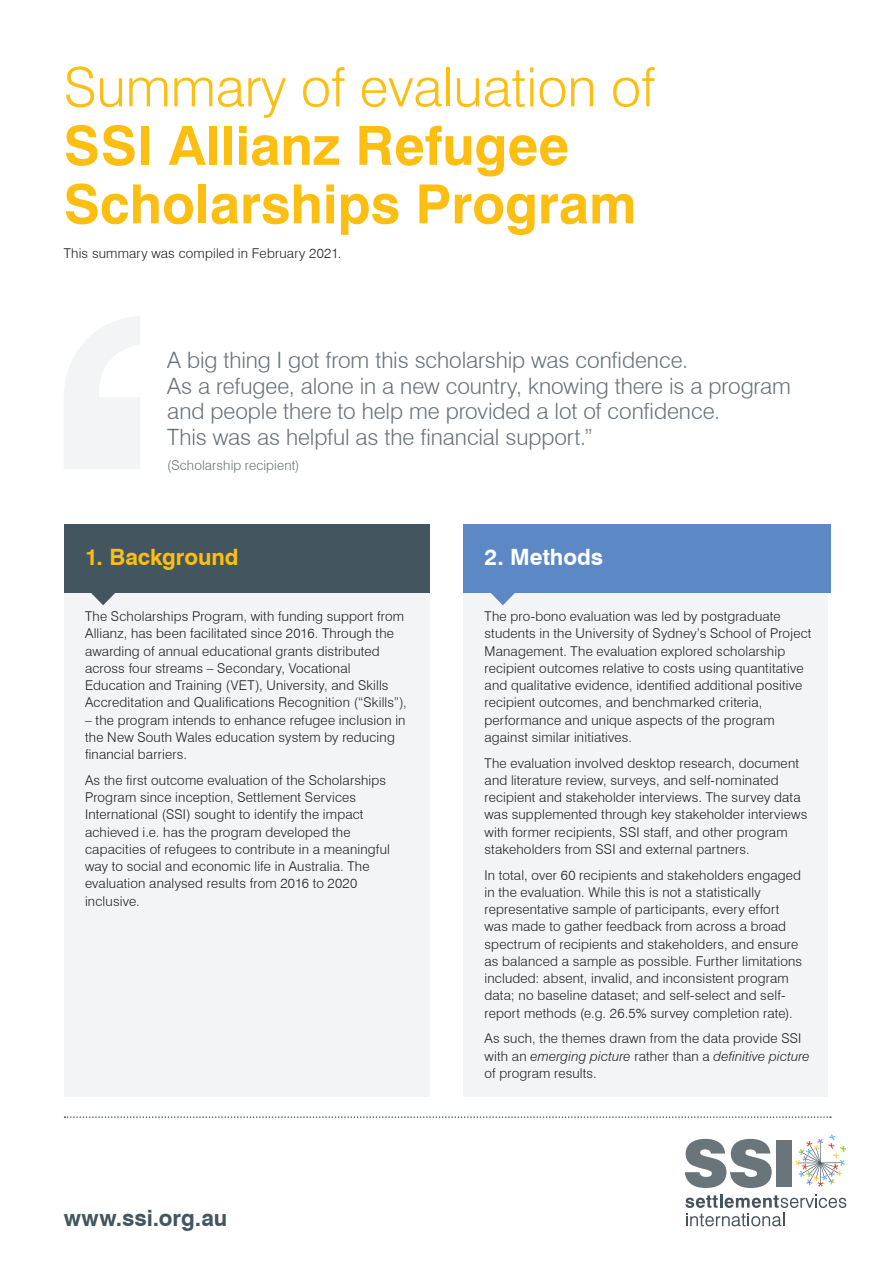
<style>
.page{position:relative;width:893px;height:1263px;background:#fff}
.page>*{position:absolute;margin:0;border:0;box-sizing:border-box;transform-origin:0 0}
.t1{font:700 54px/58.5px "Swiss 721 BT";color:#fdbe12}
.t2{font:300 54px "Swiss 721 BT";color:#fdbe12}
.t3{font:300 22.5px/25.5px "Swiss 721 BT";letter-spacing:-.005em;color:#697379}
.t4{font:700 22.5px "Swiss 721 BT";color:#435660}
.t5{font:700 22.5px "Swiss 721 BT";letter-spacing:-.005em;color:#fdbe12}
.t6{font:700 22.5px "Swiss 721 BT";color:#fff}
.t7{font:300 13.5px/17.2px "Swiss 721 BT";letter-spacing:.015em;color:#231f20}
.t8{font:300 13.5px "Swiss 721 BT";letter-spacing:.01em;color:#697379}
.s1{font-style:italic}
</style>
<div class="page">
<div style="left:64px;top:586px;width:365px;height:510px;background:#f2f4f6"></div>
<div style="left:463px;top:586px;width:365px;height:510px;background:#f2f4f6"></div>
<svg style="left:85px;top:592px;width:36px;height:13px"></svg>
<div style="left:64px;top:524px;width:365px;height:68px;background:#435660"></div>
<svg style="left:485px;top:592px;width:35px;height:13px"></svg>
<div style="left:463px;top:524px;width:368px;height:68px;background:#5d88c6"></div>
<svg style="left:685px;top:1139px;width:87px;height:49px"></svg>
<div style="left:776px;top:1140px;width:16px;height:47px;background:#6a747b"></div>
<svg style="left:795px;top:1134px;width:51px;height:53px"></svg>
<svg style="left:685px;top:1194px;width:161px;height:32px"></svg>
<svg style="left:64px;top:316px;width:76px;height:153px"></svg>
<svg style="left:65px;top:1116px;width:766px;height:2px"></svg>
<h1 class="t2" style="left:64px;top:54px;width:593px">Summary of evaluation of</h1>
<h1 class="t1" style="left:64px;top:116px;width:574px">SSI Allianz Refugee<br>Scholarships Program</h1>
<p class="t7" style="left:64px;top:244px;width:279px">This summary was compiled in February 2021.</p>
<h2 class="t3" style="left:167px;top:347px;width:625px">A big thing I got from this scholarship was confidence.<br>As a refugee, alone in a new country, knowing there is a program and people there to help me provided a lot of confidence.<br>This was as helpful as the financial support.”</h2>
<p class="t8" style="left:167px;top:457px;width:134px">(Scholarship recipient)</p>
<h2 class="t5" style="left:85px;top:544px;width:155px">1. Background</h2>
<p class="t7" style="left:85px;top:607px;width:323px">The Scholarships Program, with funding support from Allianz, has been facilitated since 2016. Through the awarding of annual educational grants distributed across four streams – Secondary, Vocational Education and Training (VET), University, and Skills Accreditation and Qualifications Recognition (“Skills”),</p>
<p class="t7" style="left:85px;top:711px;width:322px">– the program intends to enhance refugee inclusion in the New South Wales education system by reducing financial barriers.</p>
<p class="t7" style="left:85px;top:771px;width:306px">As the first outcome evaluation of the Scholarships Program since inception, Settlement Services International (SSI) sought to identify the impact achieved i.e. has the program developed the capacities of refugees to contribute in a meaningful way to social and economic life in Australia. The evaluation analysed results from 2016 to 2020 inclusive.</p>
<h2 class="t4" style="left:64px;top:1204px;width:165px">www.ssi.org.au</h2>
<h2 class="t6" style="left:484px;top:544px;width:120px">2. Methods</h2>
<p class="t7" style="left:484px;top:607px;width:329px">The pro-bono evaluation was led by postgraduate students in the University of Sydney’s School of Project Management. The evaluation explored scholarship recipient outcomes relative to costs using quantitative and qualitative evidence, identified additional positive recipient outcomes, and benchmarked criteria, performance and unique aspects of the program against similar initiatives.</p>
<p class="t7" style="left:484px;top:754px;width:324px">The evaluation involved desktop research, document and literature review, surveys, and self-nominated recipient and stakeholder interviews. The survey data was supplemented through key stakeholder interviews with former recipients, SSI staff, and other program stakeholders from SSI and external partners.</p>
<p class="t7" style="left:484px;top:866px;width:319px">In total, over 60 recipients and stakeholders engaged in the evaluation. While this is not a statistically representative sample of participants, every effort was made to gather feedback from across a broad spectrum of recipients and stakeholders, and ensure as balanced a sample as possible. Further limitations included: absent, invalid, and inconsistent program data; no baseline dataset; and self-select and self&shy;report methods (e.g. 26.5% survey completion rate).</p>
<p class="t7" style="left:484px;top:1030px;width:327px">As such, the themes drawn from the data provide SSI with an <span class="s1">emerging picture</span> rather than a <span class="s1">definitive picture </span>of program results.</p>
</div>
